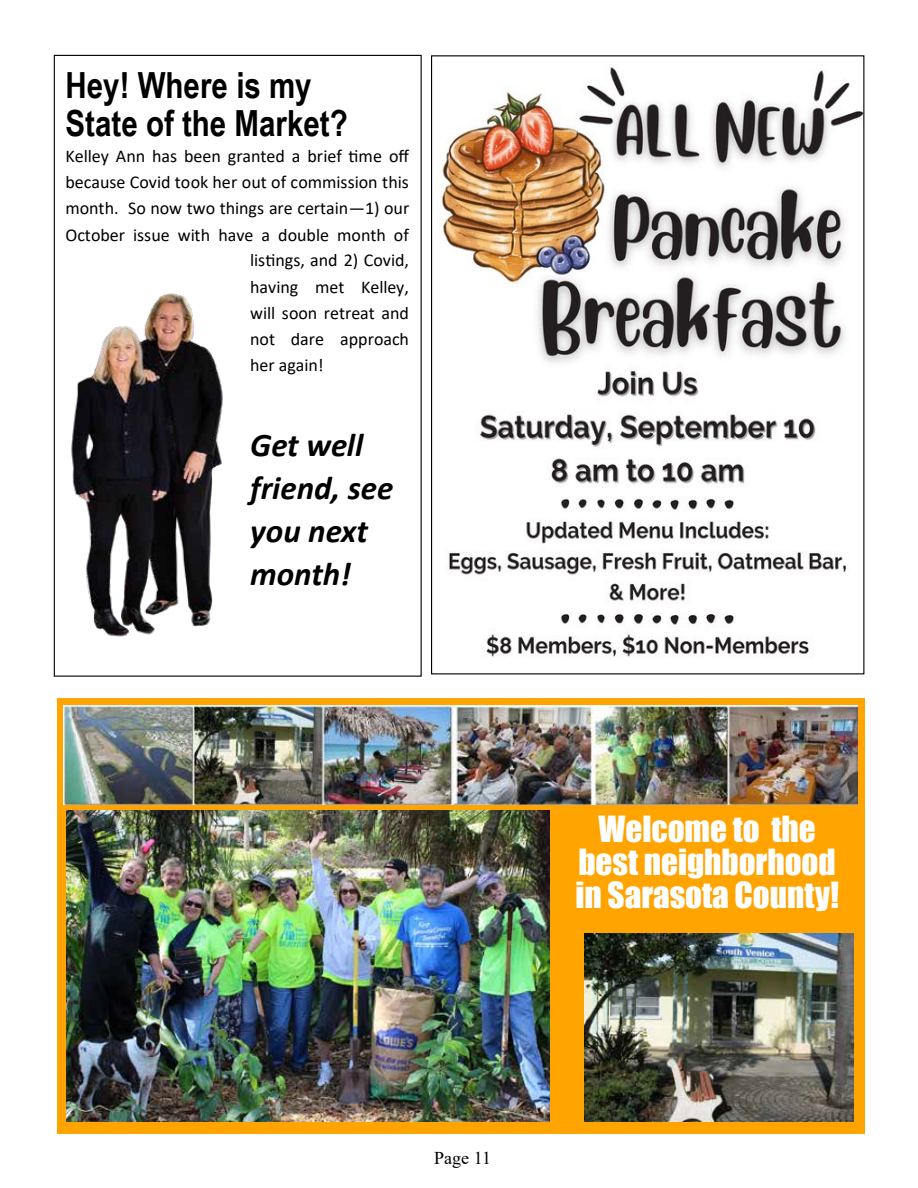
<style>
.page{position:relative;width:918px;height:1188px;background:#fff}
.page>*{position:absolute;margin:0;border:0;box-sizing:border-box;transform-origin:0 0}
.t1{font:700 36px/38.8px "Arial Narrow";color:#000}
.t2{font:33.15px/33.2px "Impact";color:#fff;text-align:center}
.t3{font:italic 700 33.15px/43px "Calibri";color:#000}
.t4{font:18px "Calibri";color:#000}
.t5{font:18px "Times New Roman";color:#000}
</style>
<div class="page">
<img style="left:54px;top:281px;width:169px;height:360px">
<div style="left:57px;top:699px;width:807px;height:435px;background:#ffa400"></div>
<img style="left:585px;top:934px;width:268px;height:187px">
<img style="left:66px;top:810px;width:484px;height:312px">
<img style="left:64px;top:706px;width:794px;height:99px">
<img style="left:439px;top:67px;width:423px;height:590px">
<h1 class="t1" style="left:66px;top:64px;width:284px">Hey! Where is my<br>State of the Market?</h1>
<p class="t4" style="left:66px;top:144px;width:345px">Kelley Ann has been granted a brief time off</p>
<p class="t4" style="left:66px;top:170px;width:345px">because Covid took her out of commission this</p>
<p class="t4" style="left:66px;top:196px;width:346px">month. So now two things are certain—1) our</p>
<p class="t4" style="left:66px;top:222px;width:345px">October issue with have a double month of</p>
<p class="t4" style="left:250px;top:248px;width:160px">listings, and 2) Covid,</p>
<p class="t4" style="left:250px;top:274px;width:160px">having met Kelley,</p>
<p class="t4" style="left:250px;top:301px;width:160px">will soon retreat and</p>
<p class="t4" style="left:250px;top:327px;width:160px">not dare approach</p>
<p class="t4" style="left:250px;top:353px;width:75px">her again!</p>
<h2 class="t3" style="left:250px;top:422px;width:145px">Get well friend, see you next month!</h2>
<h2 class="t2" style="left:576px;top:811px;width:265px">Welcome to the best neighborhood in Sarasota County!</h2>
<p class="t5" style="left:434px;top:1146px;width:58px">Page 11</p>
</div>
